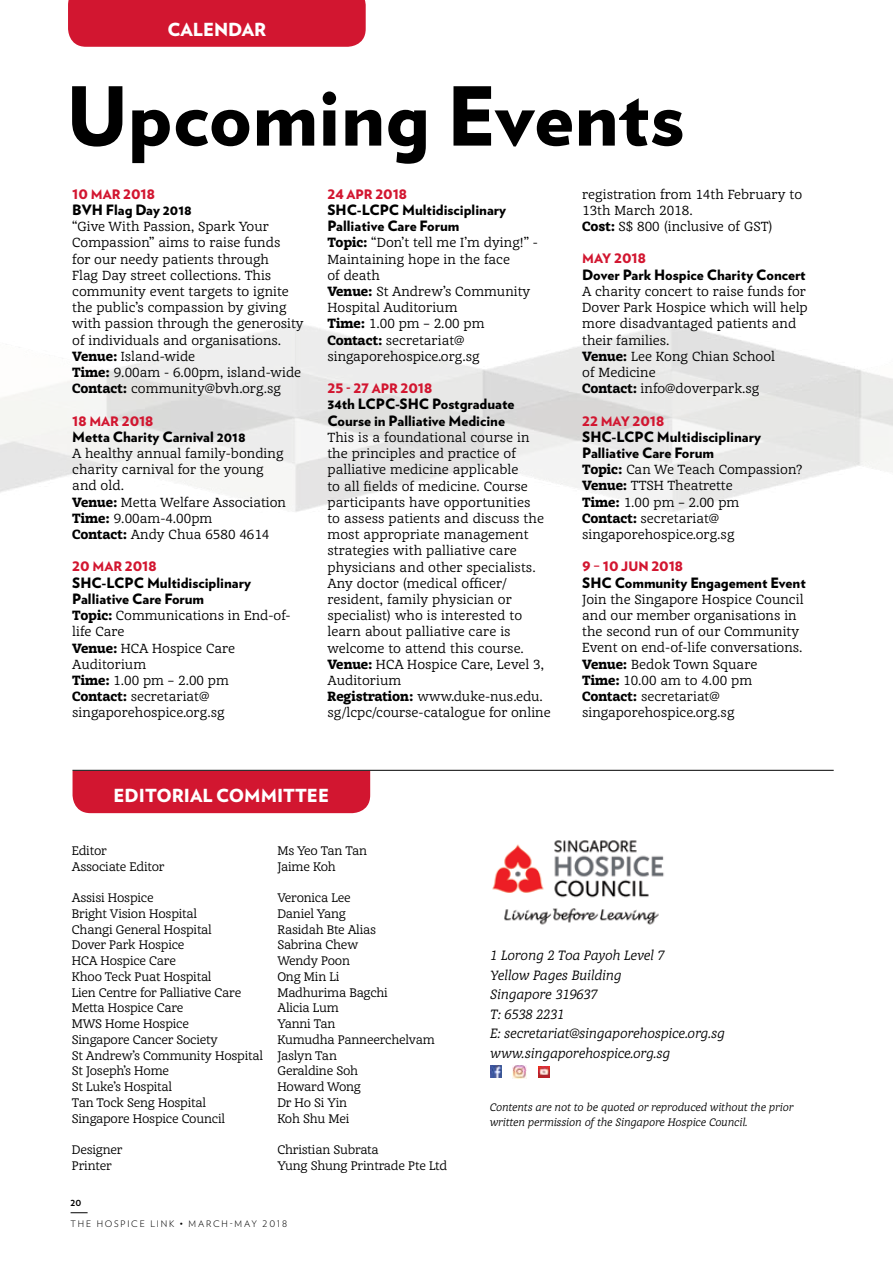
<style>
.page{position:relative;width:893px;height:1263px;background:#fff}
.page>*{position:absolute;margin:0;border:0;box-sizing:border-box;transform-origin:0 0}
.t1{font:900 81px "Verlag";letter-spacing:.005em;color:#000}
.t2{font:900 18px "Verlag";color:#fff}
.t3{font:900 14.25px/16.2px "Verlag";color:#000}
.t4{font:italic 13.05px/19.5px "Achille FYL";letter-spacing:-.01em;color:#000}
.t5{font:900 13.05px "Verlag";color:#d21630}
.t6{font:12.75px/16.2px "Achille FYL";color:#000}
.t7{font:12px/15.8px "Achille FYL";letter-spacing:-.02em;color:#000}
.t8{font:italic 10.5px/15px "Achille FYL";letter-spacing:-.01em;color:#000}
.t9{font:700 10.5px "Verlag";color:#000}
.t10{font:300 9px "Verlag";letter-spacing:.2em;color:#000}
.s1{font-weight:900}
</style>
<div class="page">
<svg style="left:71px;top:1212px;width:17px;height:1px"></svg>
<div style="left:68px;top:0;width:298px;height:47px;background:#d21630"></div>
<div style="left:73px;top:754px;width:297px;height:59px;background:#d21630;border-radius:18px"></div>
<div style="left:0;top:745px;width:382px;height:25px;background:#fff"></div>
<hr style="left:72px;top:770px;width:762px;height:1px;background:#000">
<img style="left:492px;top:840px;width:172px;height:85px">
<svg style="left:490px;top:1066px;width:12px;height:11px"></svg>
<img style="left:513px;top:1065px;width:14px;height:13px">
<svg style="left:538px;top:1066px;width:11px;height:11px"></svg>
<h2 class="t2" style="left:167px;top:14px;width:100px">CALENDAR</h2>
<h1 class="t1" style="left:66px;top:50px;width:619px">Upcoming Events</h1>
<p class="t5" style="left:72px;top:183px;width:84px">10 MAR 2018</p>
<p class="t3" style="left:72px;top:201px;width:121px">BVH Flag Day 2018</p>
<p class="t6" style="left:72px;top:218px;width:233px">“Give With Passion, Spark Your<br>Compassion” aims to raise funds<br>for our needy patients through<br>Flag Day street collections. This community event targets to ignite the public’s compassion by giving with passion through the generosity of individuals and organisations.<br><span class="s1">Venue:</span> Island-wide<br><span class="s1">Time:</span> 9.00am - 6.00pm, island-wide<br><span class="s1">Contact:</span> community@bvh.org.sg</p>
<p class="t5" style="left:72px;top:410px;width:83px">18 MAR 2018</p>
<p class="t3" style="left:72px;top:428px;width:175px">Metta Charity Carnival 2018</p>
<p class="t6" style="left:72px;top:445px;width:215px">A healthy annual family-bonding charity carnival for the young and old.<br><span class="s1">Venue:</span> Metta Welfare Association<br><span class="s1">Time:</span> 9.00am-4.00pm<br><span class="s1">Contact:</span> Andy Chua 6580 4614</p>
<p class="t5" style="left:72px;top:556px;width:86px">20 MAR 2018</p>
<p class="t3" style="left:72px;top:574px;width:180px">SHC-LCPC Multidisciplinary<br>Palliative Care Forum</p>
<p class="t6" style="left:72px;top:607px;width:220px"><span class="s1">Topic:</span> Communications in End-of&shy;life Care<br><span class="s1">Venue:</span> HCA Hospice Care<br>Auditorium<br><span class="s1">Time:</span> 1.00 pm – 2.00 pm<br><span class="s1">Contact:</span> secretariat@ singaporehospice.org.sg</p>
<p class="t5" style="left:327px;top:183px;width:81px">24 APR 2018</p>
<p class="t3" style="left:327px;top:201px;width:180px">SHC-LCPC Multidisciplinary<br>Palliative Care Forum</p>
<p class="t6" style="left:327px;top:234px;width:212px"><span class="s1">Topic:</span> “Don’t tell me I’m dying!” -<br>Maintaining hope in the face<br>of death<br><span class="s1">Venue:</span> St Andrew’s Community<br>Hospital Auditorium<br><span class="s1">Time:</span> 1.00 pm – 2.00 pm<br><span class="s1">Contact:</span> secretariat@ singaporehospice.org.sg</p>
<p class="t5" style="left:327px;top:378px;width:106px">25 - 27 APR 2018</p>
<p class="t3" style="left:327px;top:395px;width:189px">34th LCPC-SHC Postgraduate<br>Course in Palliative Medicine</p>
<p class="t6" style="left:327px;top:429px;width:225px">This is a foundational course in the principles and practice of palliative medicine applicable<br>to all fields of medicine. Course participants have opportunities<br>to assess patients and discuss the most appropriate management strategies with palliative care physicians and other specialists.<br>Any doctor (medical officer/ resident, family physician or specialist) who is interested to learn about palliative care is welcome to attend this course.<br><span class="s1">Venue:</span> HCA Hospice Care, Level 3,<br>Auditorium<br><span class="s1">Registration:</span> www.duke-nus.edu. sg/lcpc/course-catalogue for online</p>
<h2 class="t2" style="left:114px;top:781px;width:217px">EDITORIAL COMMITTEE</h2>
<p class="t6" style="left:582px;top:186px;width:222px">registration from 14th February to<br>13th March 2018.<br><span class="s1">Cost:</span> S$ 800 (inclusive of GST)</p>
<p class="t5" style="left:582px;top:248px;width:65px">MAY 2018</p>
<p class="t3" style="left:582px;top:266px;width:225px">Dover Park Hospice Charity Concert</p>
<p class="t6" style="left:582px;top:283px;width:227px">A charity concert to raise funds for<br>Dover Park Hospice which will help more disadvantaged patients and their families.<br><span class="s1">Venue:</span> Lee Kong Chian School<br>of Medicine<br><span class="s1">Contact:</span> info@doverpark.sg</p>
<p class="t5" style="left:582px;top:410px;width:84px">22 MAY 2018</p>
<p class="t3" style="left:582px;top:428px;width:180px">SHC-LCPC Multidisciplinary<br>Palliative Care Forum</p>
<p class="t6" style="left:582px;top:461px;width:222px"><span class="s1">Topic:</span> Can We Teach Compassion?<br><span class="s1">Venue:</span> TTSH Theatrette<br><span class="s1">Time:</span> 1.00 pm – 2.00 pm<br><span class="s1">Contact:</span> secretariat@ singaporehospice.org.sg</p>
<p class="t5" style="left:582px;top:556px;width:102px">9 – 10 JUN 2018</p>
<p class="t3" style="left:582px;top:573px;width:225px">SHC Community Engagement Event</p>
<p class="t6" style="left:582px;top:591px;width:223px">Join the Singapore Hospice Council and our member organisations in the second run of our Community<br>Event on end-of-life conversations.<br><span class="s1">Venue:</span> Bedok Town Square<br><span class="s1">Time:</span> 10.00 am to 4.00 pm<br><span class="s1">Contact:</span> secretariat@ singaporehospice.org.sg</p>
<p class="t7" style="left:72px;top:842px;width:37px">Editor</p>
<p class="t7" style="left:277px;top:842px;width:91px">Ms Yeo Tan Tan</p>
<p class="t7" style="left:72px;top:858px;width:94px">Associate Editor</p>
<p class="t7" style="left:277px;top:858px;width:60px">Jaime Koh</p>
<p class="t7" style="left:72px;top:889px;width:83px">Assisi Hospice</p>
<p class="t7" style="left:277px;top:889px;width:75px">Veronica Lee</p>
<p class="t7" style="left:72px;top:905px;width:127px">Bright Vision Hospital</p>
<p class="t7" style="left:277px;top:905px;width:70px">Daniel Yang</p>
<p class="t7" style="left:72px;top:921px;width:142px">Changi General Hospital</p>
<p class="t7" style="left:277px;top:921px;width:100px">Rasidah Bte Alias</p>
<p class="t7" style="left:72px;top:937px;width:114px">Dover Park Hospice</p>
<p class="t7" style="left:277px;top:937px;width:83px">Sabrina Chew</p>
<p class="t7" style="left:72px;top:952px;width:106px">HCA Hospice Care</p>
<p class="t7" style="left:277px;top:952px;width:74px">Wendy Poon</p>
<p class="t7" style="left:72px;top:968px;width:141px">Khoo Teck Puat Hospital</p>
<p class="t7" style="left:277px;top:968px;width:64px">Ong Min Li</p>
<p class="t7" style="left:72px;top:984px;width:171px">Lien Centre for Palliative Care</p>
<p class="t7" style="left:277px;top:984px;width:112px">Madhurima Bagchi</p>
<p class="t7" style="left:72px;top:1000px;width:113px">Metta Hospice Care</p>
<p class="t7" style="left:277px;top:1000px;width:63px">Alicia Lum</p>
<p class="t7" style="left:72px;top:1015px;width:119px">MWS Home Hospice</p>
<p class="t7" style="left:277px;top:1015px;width:60px">Yanni Tan</p>
<p class="t7" style="left:72px;top:1031px;width:147px">Singapore Cancer Society</p>
<p class="t7" style="left:72px;top:1031px;width:364px;text-indent:205px">Kumudha Panneerchelvam<br>St Andrew’s Community Hospital Jaslyn Tan<br>St Joseph’s Home</p>
<p class="t7" style="left:277px;top:1063px;width:82px">Geraldine Soh</p>
<p class="t7" style="left:72px;top:1078px;width:102px">St Luke’s Hospital</p>
<p class="t7" style="left:277px;top:1078px;width:85px">Howard Wong</p>
<p class="t7" style="left:72px;top:1094px;width:136px">Tan Tock Seng Hospital</p>
<p class="t7" style="left:277px;top:1094px;width:71px">Dr Ho Si Yin</p>
<p class="t7" style="left:72px;top:1110px;width:155px">Singapore Hospice Council</p>
<p class="t7" style="left:277px;top:1110px;width:74px">Koh Shu Mei</p>
<p class="t7" style="left:72px;top:1141px;width:52px">Designer</p>
<p class="t7" style="left:277px;top:1141px;width:103px">Christian Subrata</p>
<p class="t7" style="left:72px;top:1157px;width:42px">Printer</p>
<p class="t7" style="left:277px;top:1157px;width:171px">Yung Shung Printrade Pte Ltd</p>
<p class="t9" style="left:71px;top:1193px;width:12px">20</p>
<p class="t10" style="left:71px;top:1217px;width:218px">THE HOSPICE LINK • MARCH-MAY 2018</p>
<p class="t4" style="left:490px;top:945px;width:236px">1 Lorong 2 Toa Payoh Level 7<br>Yellow Pages Building<br>Singapore 319637<br>T: 6538 2231<br>E: secretariat@singaporehospice.org.sg www.singaporehospice.org.sg</p>
<p class="t8" style="left:490px;top:1099px;width:305px">Contents are not to be quoted or reproduced without the prior written permission of the Singapore Hospice Council.</p>
</div>
